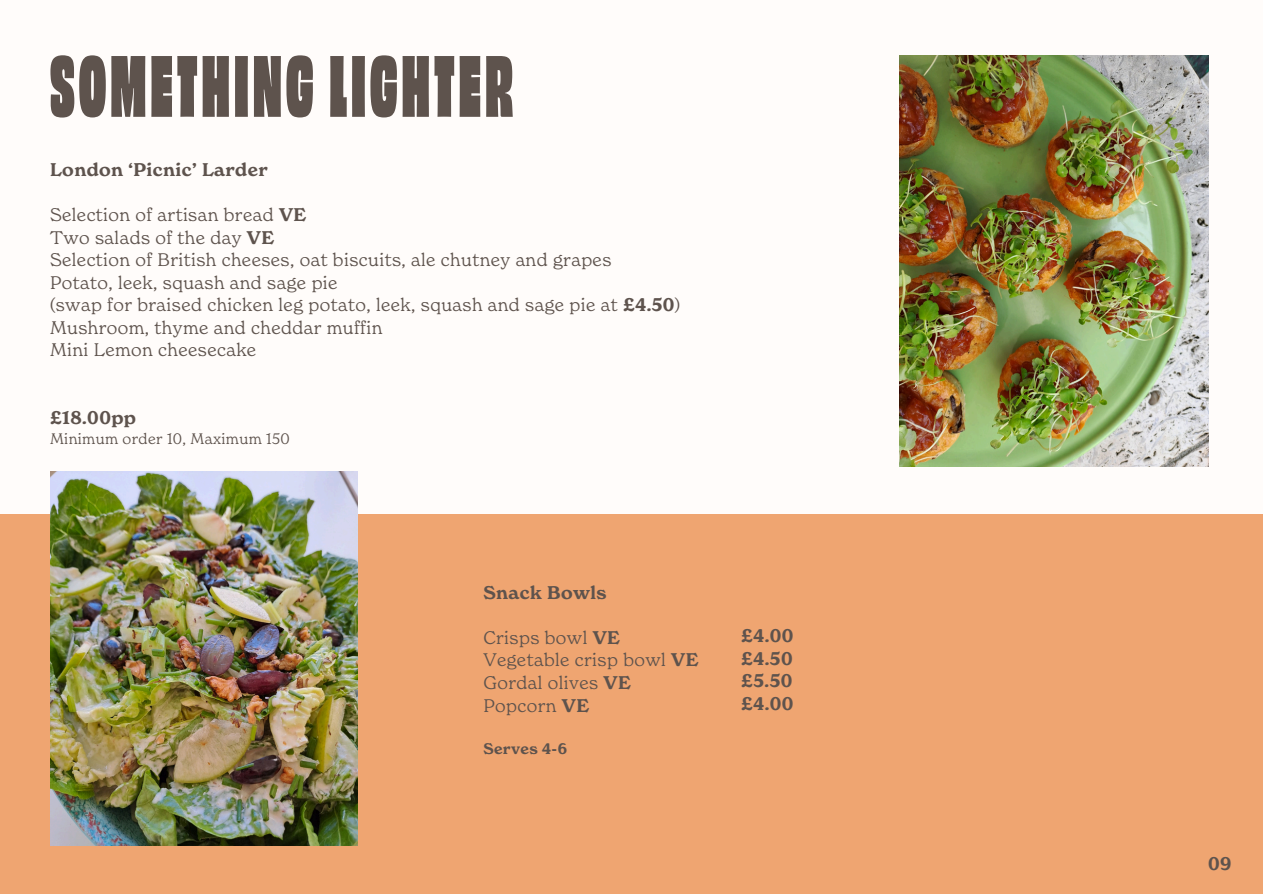
<style>
.page{position:relative;width:1263px;height:894px;background:#fff}
.page>*{position:absolute;margin:0;border:0;box-sizing:border-box;transform-origin:0 0}
.t1{font:81px "Obviously Cond Super";letter-spacing:.05em;color:#5e534d}
.t2{font:300 18px/22.5px "New Spirit";letter-spacing:.025em;color:#5e534d}
.t3{font:600 18px/22.5px "New Spirit";letter-spacing:.025em;color:#5e534d;text-align:justify}
.t4{font:300 15px "New Spirit";letter-spacing:.025em;color:#5e534d}
.t5{font:600 15px "New Spirit";letter-spacing:.025em;color:#5e534d}
.s1{font-weight:600}
</style>
<div class="page">
<div style="left:0;top:0;width:1263px;height:893px;background:#fffcfa"></div>
<div style="left:0;top:513px;width:1263px;height:380px;background:#efa571"></div>
<img style="left:50px;top:471px;width:307px;height:373px">
<img style="left:900px;top:56px;width:308px;height:410px">
<h3 class="t1" style="left:50px;top:54px;width:464px">SOMETHING LIGHTER</h3>
<p class="t3" style="left:50px;top:160px;width:219px">London ‘Picnic’ Larder</p>
<h3 class="t2" style="left:50px;top:205px;width:258px">Selection of artisan bread <span class="s1">VE<br></span>Two salads of the day <span class="s1">VE</span></h3>
<p class="t2" style="left:50px;top:250px;width:563px">Selection of British cheeses, oat biscuits, ale chutney and grapes</p>
<p class="t2" style="left:50px;top:272px;width:289px">Potato, leek, squash and sage pie</p>
<p class="t2" style="left:50px;top:295px;width:632px">(swap for braised chicken leg potato, leek, squash and sage pie at <span class="s1">£4.50</span>)<br>Mushroom, thyme and cheddar muffin<br>Mini Lemon cheesecake</p>
<p class="t3" style="left:50px;top:407px;width:88px">£18.00pp</p>
<p class="t4" style="left:50px;top:432px;width:241px">Minimum order 10, Maximum 150</p>
<h2 class="t3" style="left:483px;top:582px;width:125px">Snack Bowls</h2>
<h3 class="t2" style="left:483px;top:627px;width:217px">Crisps bowl <span class="s1">VE<br></span>Vegetable crisp bowl <span class="s1">VE<br></span>Gordal olives <span class="s1">VE<br></span>Popcorn <span class="s1">VE</span></h3>
<h4 class="t5" style="left:483px;top:742px;width:85px">Serves 4-6</h4>
<h2 class="t3" style="left:741px;top:626px;width:54px">£4.00 £4.50 £5.50 £4.00</h2>
<p class="t3" style="left:1208px;top:853px;width:25px">09</p>
</div>
